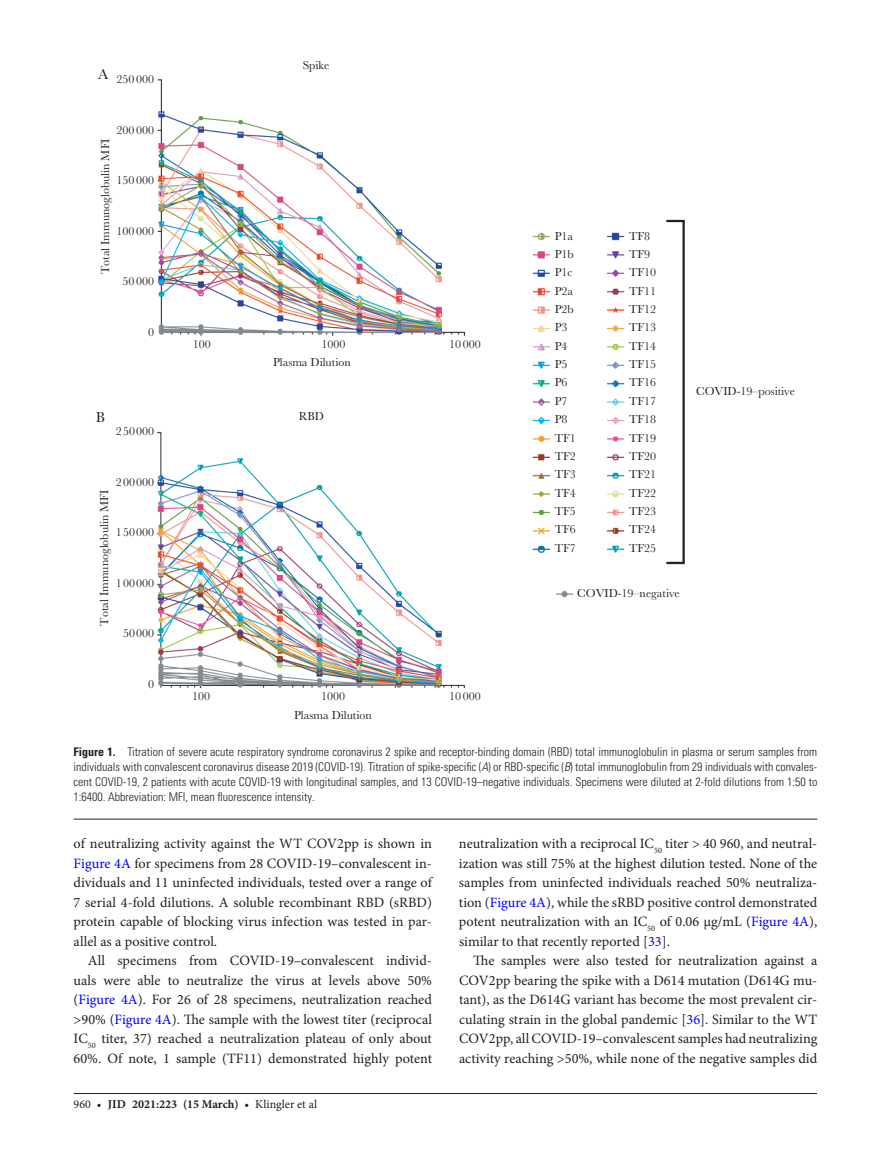
<style>
.page{position:relative;width:891px;height:1174px;background:#fff}
.page>*{position:absolute;margin:0;border:0;box-sizing:border-box;transform-origin:0 0}
.t1{font:15px "Baskerville MT Std";color:#231f20}
.t2{font:14.25px/19.5px "Minion Pro";color:#231f20;text-align:justify}
.t3{font:300 condensed 12px/15px "Univers LT Std";color:#231f20;text-align:justify}
.t4{font:12px/18.3px "Baskerville MT Std";color:#231f20}
.t5{font:700 12px "Minion Pro";color:#231f20}
.s1{font-weight:700}
.s2{font-style:italic}
.s3{color:#00f}
.s4{font-weight:400}
</style>
<div class="page">
<hr style="left:74px;top:1093px;width:743px;height:1px;background:#231f20">
<hr style="left:74px;top:819px;width:743px;height:1px;background:#231f20">
<img style="left:158px;top:79px;width:527px;height:609px">
<p class="t1" style="left:98px;top:66px;width:12px">A</p>
<p class="t4" style="left:117px;top:70px;width:39px">250 000</p>
<p class="t4" style="left:117px;top:121px;width:39px">200 000</p>
<p class="t4" style="left:96px;top:274px;width:137px;rotate:-90deg">Total Immunoglobulin MFI</p>
<p class="t4" style="left:117px;top:171px;width:39px">150 000</p>
<p class="t4" style="left:117px;top:222px;width:39px">100 000</p>
<p class="t4" style="left:123px;top:272px;width:33px">50 000</p>
<p class="t4" style="left:148px;top:323px;width:7px">0</p>
<p class="t1" style="left:96px;top:408px;width:11px">B</p>
<p class="t4" style="left:116px;top:422px;width:40px">250000</p>
<p class="t4" style="left:116px;top:473px;width:40px">200000</p>
<p class="t4" style="left:95px;top:626px;width:137px;rotate:-90deg">Total Immunoglobulin MFI</p>
<p class="t4" style="left:116px;top:523px;width:40px">150000</p>
<p class="t4" style="left:116px;top:574px;width:40px">100000</p>
<p class="t4" style="left:123px;top:624px;width:33px">50000</p>
<p class="t4" style="left:148px;top:675px;width:7px">0</p>
<p class="t4" style="left:303px;top:56px;width:28px">Spike</p>
<p class="t4" style="left:193px;top:335px;width:19px">100</p>
<p class="t4" style="left:273px;top:335px;width:79px;text-indent:48px">1000<br>Plasma Dilution</p>
<p class="t4" style="left:449px;top:335px;width:33px">10 000</p>
<p class="t4" style="left:299px;top:407px;width:27px">RBD</p>
<p class="t4" style="left:555px;top:227px;width:22px">P1a<br>P1b<br>P1c<br>P2a<br>P2b<br>P3<br>P4<br>P5<br>P6<br>P7<br>P8<br>TF1<br>TF2<br>TF3<br>TF4<br>TF5<br>TF6<br>TF7</p>
<p class="t4" style="left:629px;top:226px;width:28px">TF8<br>TF9<br>TF10<br>TF11<br>TF12<br>TF13<br>TF14<br>TF15<br>TF16<br>TF17</p>
<p class="t4" style="left:629px;top:410px;width:28px;text-align:justify">TF18<br>TF19<br>TF20<br>TF21<br>TF22<br>TF23<br>TF24<br>TF25</p>
<p class="t4" style="left:577px;top:584px;width:104px">COVID-19–negative</p>
<p class="t4" style="left:696px;top:382px;width:100px">COVID-19–positive</p>
<p class="t4" style="left:192px;top:687px;width:19px">100</p>
<p class="t4" style="left:294px;top:686px;width:79px;line-height:19.2px;text-align:center">1000<br>Plasma Dilution</p>
<p class="t4" style="left:449px;top:687px;width:33px">10 000</p>
<p class="t3" style="left:74px;top:744px;width:745px"><span class="s1">Figure 1.</span> Titration of severe acute respiratory syndrome coronavirus 2 spike and receptor-binding domain (RBD) total immunoglobulin in plasma or serum samples from individuals with convalescent coronavirus disease 2019 (COVID-19). Titration of spike-specific (<span class="s2">A</span>) or RBD-specific (<span class="s2">B</span>) total immunoglobulin from 29 individuals with convales&shy;cent COVID-19, 2 patients with acute COVID-19 with longitudinal samples, and 13 COVID-19–negative individuals. Specimens were diluted at 2-fold dilutions from 1:50 to 1:6400. Abbreviation: MFI, mean fluorescence intensity.</p>
<p class="t2" style="left:74px;top:834px;width:360px">of neutralizing activity against the WT COV2pp is shown in <span class="s3">Figure 4A</span> for specimens from 28 COVID-19–convalescent in&shy;dividuals and 11 uninfected individuals, tested over a range of 7 serial 4-fold dilutions. A soluble recombinant RBD (sRBD) protein capable of blocking virus infection was tested in par&shy;allel as a positive control.</p>
<p class="t2" style="left:74px;top:951px;width:360px;text-indent:14px">All specimens from COVID-19–convalescent individ&shy;uals were able to neutralize the virus at levels above 50% (<span class="s3">Figure 4A</span>). For 26 of 28 specimens, neutralization reached &gt;90% (<span class="s3">Figure 4A</span>). The sample with the lowest titer (reciprocal IC<sub>50</sub> titer, 37) reached a neutralization plateau of only about 60%. Of note, 1 sample (TF11) demonstrated highly potent</p>
<p class="t5" style="left:74px;top:1095px;width:245px"><span class="s4">960 •</span> jid 2021:223 (15 March) <span class="s4">• Klingler et al</span></p>
<p class="t2" style="left:459px;top:834px;width:360px">neutralization with a reciprocal IC<sub>50</sub> titer &gt; 40 960, and neutral&shy;ization was still 75% at the highest dilution tested. None of the samples from uninfected individuals reached 50% neutraliza&shy;tion (<span class="s3">Figure 4A</span>), while the sRBD positive control demonstrated potent neutralization with an IC<sub>50</sub> of 0.06 µg/mL (<span class="s3">Figure 4A</span>), similar to that recently reported [<span class="s3">33</span>].</p>
<p class="t2" style="left:459px;top:951px;width:360px;text-indent:14px">The samples were also tested for neutralization against a COV2pp bearing the spike with a D614 mutation (D614G mu&shy;tant), as the D614G variant has become the most prevalent cir&shy;culating strain in the global pandemic [<span class="s3">36</span>]. Similar to the WT COV2pp, all COVID-19–convalescent samples had neutralizing activity reaching &gt;50%, while none of the negative samples did</p>
</div>
